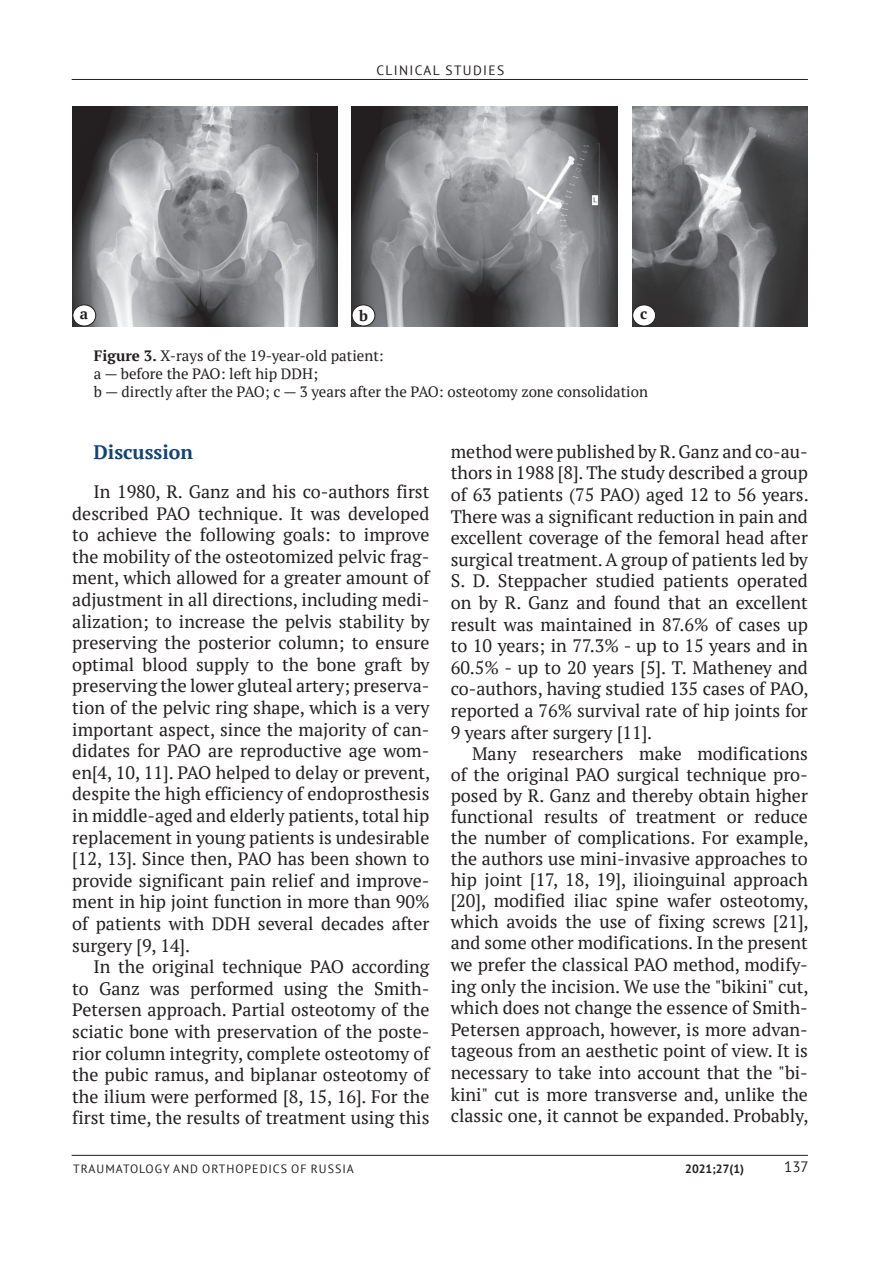
<style>
.page{position:relative;width:893px;height:1263px;background:#fff}
.page>*{position:absolute;margin:0;border:0;box-sizing:border-box;transform-origin:0 0}
.t1{font:700 19.5px "PT Serif";color:#114378}
.t2{font:18px/21.6px "PT Serif";color:#231f20;text-align:justify}
.t3{font:15px/18px "PT Serif";color:#231f20}
.t4{font:15px "PT Sans";color:#231f20}
.t5{font:700 15px "PT Serif";color:#231f20}
.t6{font:13.5px "PT Sans";letter-spacing:.1em;color:#231f20}
.t7{font:12px "PT Sans";letter-spacing:.08em;color:#231f20}
.t8{font:700 12px "PT Sans";color:#231f20}
.s1{font-weight:700}
</style>
<div class="page">
<hr style="left:72px;top:79px;width:736px;height:1px;background:#231f20">
<hr style="left:72px;top:1155px;width:736px;height:1px;background:#231f20">
<img style="left:73px;top:106px;width:264px;height:220px">
<img style="left:632px;top:106px;width:175px;height:220px">
<img style="left:352px;top:106px;width:266px;height:220px">
<div style="left:73px;top:305px;width:23px;height:21px;background:#fff;border-radius:50%"></div>
<div style="left:72px;top:304px;width:24px;height:22px;border:1px solid #231f20;border-radius:50%"></div>
<div style="left:352px;top:305px;width:23px;height:21px;background:#fff;border-radius:50%"></div>
<div style="left:352px;top:304px;width:23px;height:22px;border:1px solid #231f20;border-radius:50%"></div>
<div style="left:633px;top:305px;width:22px;height:21px;background:#fff;border-radius:50%"></div>
<div style="left:632px;top:304px;width:24px;height:22px;border:1px solid #231f20;border-radius:50%"></div>
<p class="t6" style="left:376px;top:61px;width:129px">СLINICAL STUDIES</p>
<p class="t5" style="left:80px;top:305px;width:10px">а</p>
<p class="t5" style="left:359px;top:308px;width:10px">b</p>
<p class="t5" style="left:640px;top:305px;width:9px">с</p>
<p class="t3" style="left:94px;top:347px;width:555px"><span class="s1">Figure 3.</span> X-rays of the 19-year-old patient:<br>a — before the PAO: left hip DDH;<br>b — directly after the PAO; c — 3 years after the PAO: osteotomy zone consolidation</p>
<p class="t1" style="left:94px;top:442px;width:101px">Discussion</p>
<p class="t2" style="left:72px;top:481px;width:359px;text-indent:21px">In 1980, R. Ganz and his co-authors first described PAO technique. It was developed to achieve the following goals: to improve the mobility of the osteotomized pelvic frag&shy;ment, which allowed for a greater amount of adjustment in all directions, including medi&shy;alization; to increase the pelvis stability by preserving the posterior column; to ensure optimal blood supply to the bone graft by preserving the lower gluteal artery; preserva&shy;tion of the pelvic ring shape, which is a very important aspect, since the majority of can&shy;didates for PAO are reproductive age wom&shy;en[4, 10, 11]. PAO helped to delay or prevent, despite the high efficiency of endoprosthesis in middle-aged and elderly patients, total hip replacement in young patients is undesirable [12, 13]. Since then, PAO has been shown to provide significant pain relief and improve&shy;ment in hip joint function in more than 90% of patients with DDH several decades after surgery [9, 14].</p>
<p class="t2" style="left:72px;top:957px;width:359px;text-indent:21px">In the original technique PAO according to Ganz was performed using the Smith-Petersen approach. Partial osteotomy of the sciatic bone with preservation of the poste&shy;rior column integrity, complete osteotomy of the pubic ramus, and biplanar osteotomy of the ilium were performed [8, 15, 16]. For the first time, the results of treatment using this</p>
<p class="t2" style="left:451px;top:441px;width:359px">method were published by R. Ganz and co-au&shy;thors in 1988 [8]. The study described a group of 63 patients (75 PAO) aged 12 to 56 years.<br>There was a significant reduction in pain and excellent coverage of the femoral head after surgical treatment. A group of patients led by S. D. Steppacher studied patients operated on by R. Ganz and found that an excellent result was maintained in 87.6% of cases up to 10 years; in 77.3% - up to 15 years and in 60.5% - up to 20 years [5]. T. Matheney and co-authors, having studied 135 cases of PAO, reported a 76% survival rate of hip joints for 9 years after surgery [11].</p>
<p class="t2" style="left:451px;top:743px;width:359px;text-indent:21px">Many researchers make modifications of the original PAO surgical technique pro&shy;posed by R. Ganz and thereby obtain higher functional results of treatment or reduce the number of complications. For example, the authors use mini-invasive approaches to hip joint [17, 18, 19], ilioinguinal approach [20], modified iliac spine wafer osteotomy, which avoids the use of fixing screws [21], and some other modifications. In the present we prefer the classical PAO method, modify&shy;ing only the incision. We use the "bikini" cut, which does not change the essence of Smith-Petersen approach, however, is more advan&shy;tageous from an aesthetic point of view. It is necessary to take into account that the "bi&shy;kini" cut is more transverse and, unlike the classic one, it cannot be expanded. Probably,</p>
<p class="t7" style="left:73px;top:1161px;width:110px">TRAU MATOLOGY AND</p>
<p class="t7" style="left:202px;top:1161px;width:58px">ORTHOPEDICS</p>
<p class="t7" style="left:291px;top:1161px;width:28px">OF RUSSIA</p>
<p class="t8" style="left:685px;top:1161px;width:60px">2021;27(1)</p>
<p class="t4" style="left:784px;top:1157px;width:26px">137</p>
</div>
